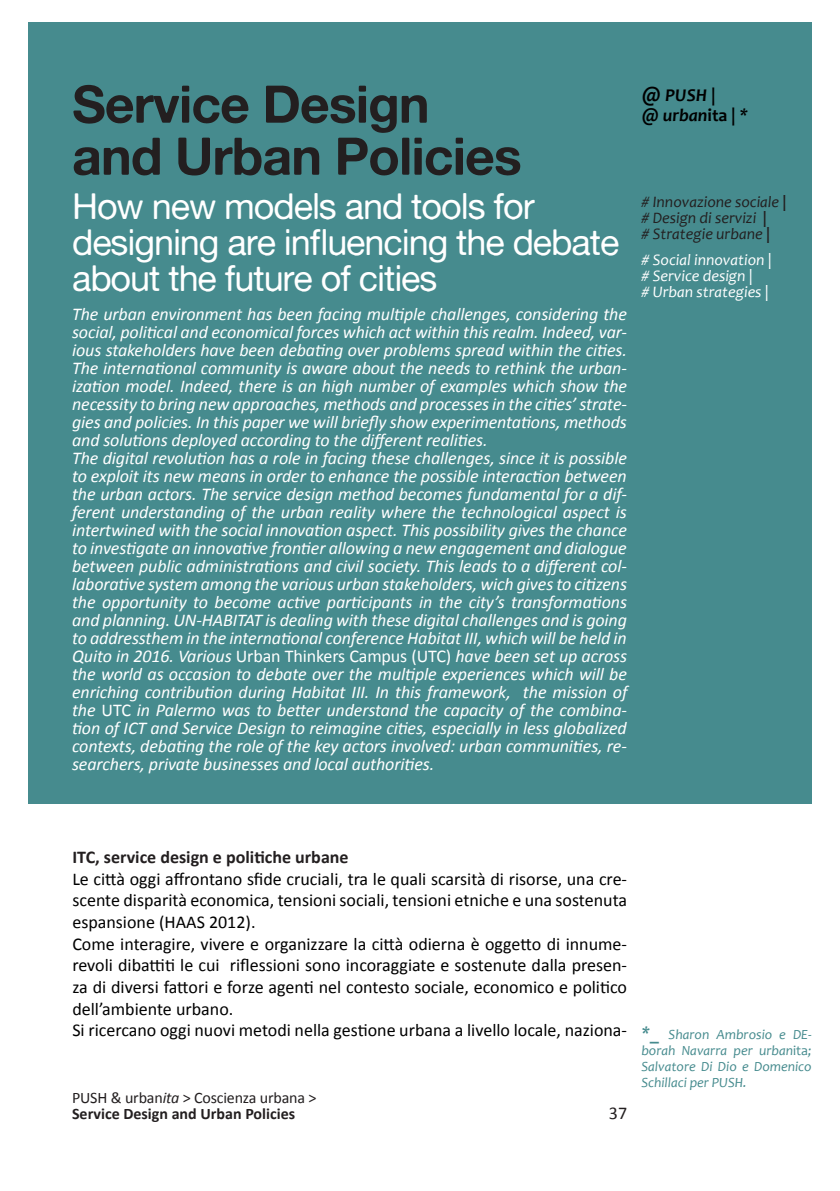
<style>
.page{position:relative;width:840px;height:1191px;background:#fff}
.page>*{position:absolute;margin:0;border:0;box-sizing:border-box;transform-origin:0 0}
.t1{font:52px/52px "Alte Haas Grotesk Bold";letter-spacing:-.02em;color:#231f20}
.t2{font:36px/36px "Alte Haas Grotesk";letter-spacing:-.03em;color:#fff}
.t3{font:italic 18px/18px "Calibri";letter-spacing:-.005em;color:#fff}
.t4{font:18px/21.6px "Calibri";color:#000}
.t5{font:700 18px "Calibri";color:#231f20}
.t6{font:italic 700 18px/20px "Candara";color:#000}
.t7{font:18px "Calibri";color:#231f20}
.t8{font:700 16px/16px "Calibri";color:#231f20}
.t9{font:italic 16px/16px "Candara";color:#231f20}
.t10{font:italic 16px/16px "Candara";color:#fff}
.t11{font:italic 14px/16px "Candara";color:#468b8e;text-align:justify}
.s1{font-style:normal}
.s2{font-size:20px}
.s3{font-weight:700}
.s4{font-family:"Candara";font-weight:700;font-style:italic;color:#468b8e}
.s5{font-weight:400}
.s6{font-weight:400;font-style:italic}
</style>
<div class="page">
<div style="left:28px;top:22px;width:783px;height:781px;background:#468b8e"></div>
<h1 class="t1" style="left:72px;top:77px;width:451px">Service Design and Urban Policies</h1>
<h2 class="t2" style="left:72px;top:187px;width:548px">How new models and tools for designing are influencing the debate about the future of cities</h2>
<p class="t3" style="left:72px;top:305px;width:556px">The urban environment has been facing multiple challenges, considering the social, political and economical forces which act within this realm. Indeed, var&shy;ious stakeholders have been debating over problems spread within the cities.<br>The international community is aware about the needs to rethink the urban&shy;ization model. Indeed, there is an high number of examples which show the necessity to bring new approaches, methods and processes in the cities’ strate&shy;gies and policies. In this paper we will briefly show experimentations, methods and solutions deployed according to the different realities.<br>The digital revolution has a role in facing these challenges, since it is possible to exploit its new means in order to enhance the possible interaction between the urban actors. The service design method becomes fundamental for a dif&shy;ferent understanding of the urban reality where the technological aspect is intertwined with the social innovation aspect. This possibility gives the chance to investigate an innovative frontier allowing a new engagement and dialogue between public administrations and civil society. This leads to a different col&shy;laborative system among the various urban stakeholders, wich gives to citizens the opportunity to become active participants in the city’s transformations and planning. UN-HABITAT is dealing with these digital challenges and is going to addressthem in the international conference Habitat III, which will be held in Quito in 2016. Various <span class="s1">Urban Thinkers Campus (UTC)</span> have been set up across the world as occasion to debate over the multiple experiences which will be enriching contribution during Habitat III. In this framework, the mission of the <span class="s1">UTC</span> in Palermo was to better understand the capacity of the combina&shy;tion of ICT and Service Design to reimagine cities, especially in less globalized contexts, debating the role of the key actors involved: urban communities, re&shy;searchers, private businesses and local authorities.</p>
<p class="t6" style="left:641px;top:85px;width:109px"><span class="s2">@</span> PUSH |<br>@ urban<span class="s1">ita</span> | *</p>
<p class="t9" style="left:641px;top:193px;width:147px"># Innovazione sociale <span class="s3">| </span># Design di servizi <span class="s3">|<br></span># Strategie urbane <span class="s3">|</span></p>
<p class="t10" style="left:641px;top:251px;width:132px"># Social innovation | # Service design |<br># Urban strategies |</p>
<p class="t5" style="left:72px;top:845px;width:277px">ITC, service design e politiche urbane</p>
<p class="t4" style="left:72px;top:867px;width:740px">Le città oggi affrontano sfide cruciali, tra le quali scarsità di risorse, una cre-<br>scente disparità economica, tensioni sociali, tensioni etniche e una sostenuta<br>espansione (HAAS 2012).<br>Come interagire, vivere e organizzare la città odierna è oggetto di innume-<br>revoli dibattiti le cui riflessioni sono incoraggiate e sostenute dalla presen-<br>za di diversi fattori e forze agenti nel contesto sociale, economico e politico<br>dell’ambiente urbano.<br>Si ricercano oggi nuovi metodi nella gestione urbana a livello locale, naziona- <span class="s4">*_</span> <sub>Sharon</sub> <sub>Ambrosio</sub> <sub>e</sub> <sub>DE-</sub></p>
<p class="t11" style="left:641px;top:1042px;width:172px">borah Navarra per urban<span class="s1">ita</span>; Salvatore Di Dio e Domenico Schillaci per PUSH.</p>
<p class="t8" style="left:72px;top:1089px;width:246px"><span class="s5">PUSH &amp; urban</span><span class="s6">ita</span> <span class="s5">&gt; Coscienza urbana &gt;<br></span>Service Design and Urban Policies</p>
<p class="t7" style="left:608px;top:1101px;width:20px">37</p>
</div>
